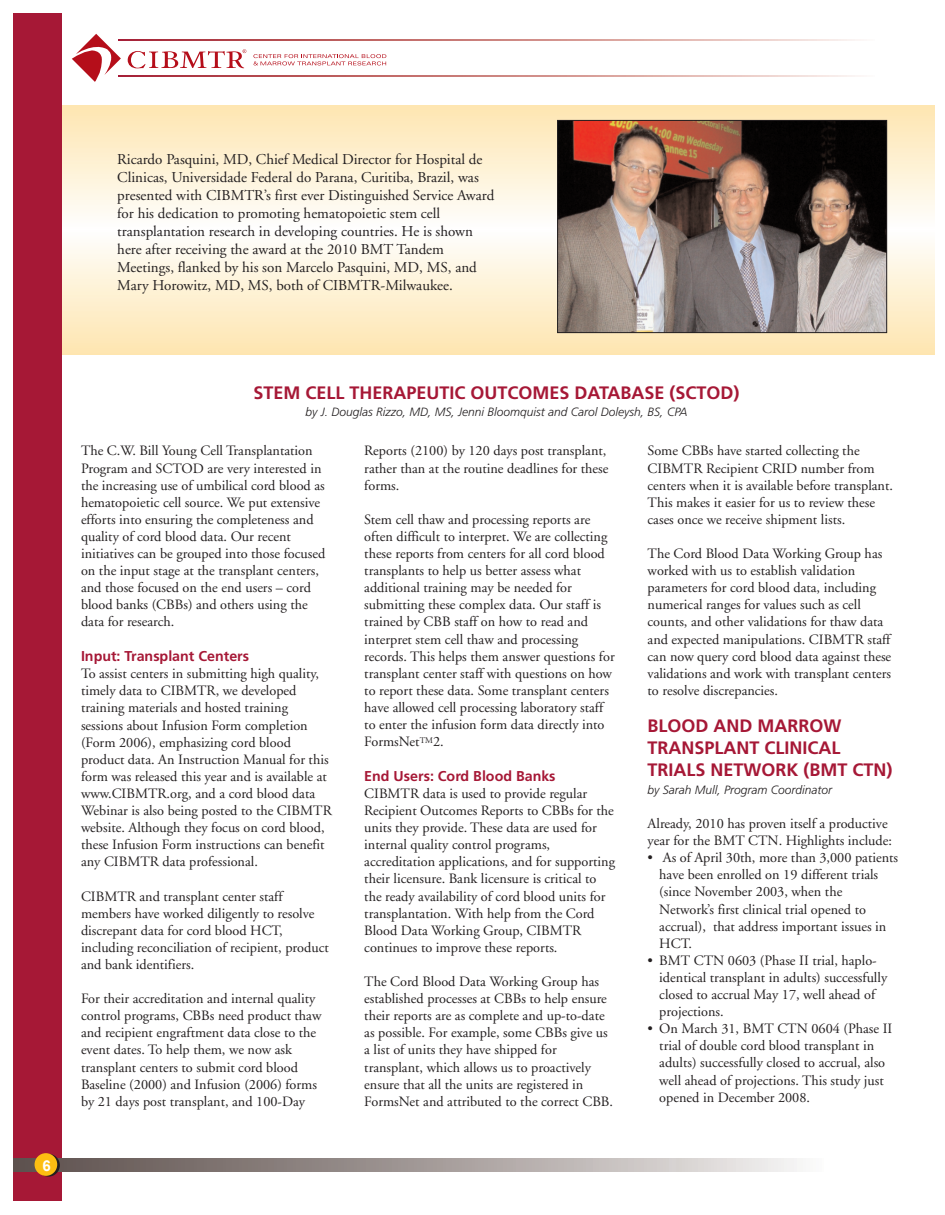
<style>
.page{position:relative;width:945px;height:1215px;background:#fff}
.page>*{position:absolute;margin:0;border:0;box-sizing:border-box;transform-origin:0 0}
.t1{font:700 18px/21.6px "Frutiger";color:#a61836}
.t2{font:15px/18px "Adobe Garamond";color:#231f20}
.t3{font:700 15px "Arial";color:#fff}
.t4{font:14.25px/17.1px "Adobe Garamond";color:#231f20}
.t5{font:700 14.25px "Frutiger";color:#a61836}
.t6{font:italic 300 12px "Frutiger";color:#231f20}
</style>
<div class="page">
<svg style="left:62px;top:105px;width:872px;height:249px"></svg>
<div style="left:14px;top:14px;width:48px;height:1188px;background:#a61836"></div>
<svg style="left:14px;top:1158px;width:783px;height:14px;background:#a49c99"></svg>
<svg style="left:37px;top:1154px;width:23px;height:23px"></svg>
<div style="left:35px;top:1153px;width:22px;height:23px;background:#fdbe12;border-radius:50%"></div>
<svg style="left:72px;top:34px;width:49px;height:48px"></svg>
<svg style="left:253px;top:54px;width:133px;height:11px"></svg>
<svg style="left:128px;top:49px;width:118px;height:19px"></svg>
<svg style="left:118px;top:39px;width:737px;height:2px"></svg>
<svg style="left:118px;top:75px;width:737px;height:2px"></svg>
<img style="left:559px;top:122px;width:326px;height:209px">
<div style="left:557px;top:120px;width:330px;height:213px;border:1px solid #231f20"></div>
<p class="t2" style="left:117px;top:152px;width:379px">Ricardo Pasquini, MD, Chief Medical Director for Hospital de Clinicas, Universidade Federal do Parana, Curitiba, Brazil, was presented with CIBMTR’s first ever Distinguished Service Award for his dedication to promoting hematopoietic stem cell transplantation research in developing countries. He is shown here after receiving the award at the 2010 BMT Tandem Meetings, flanked by his son Marcelo Pasquini, MD, MS, and Mary Horowitz, MD, MS, both of CIBMTR-Milwaukee.</p>
<p class="t3" style="left:42px;top:1157px;width:10px">6</p>
<p class="t1" style="left:253px;top:383px;width:488px">STEM CELL THERAPEUTIC OUTCOMES DATABASE (SCTOD)</p>
<p class="t6" style="left:306px;top:407px;width:383px">by J. Douglas Rizzo, MD, MS, Jenni Bloomquist and Carol Doleysh, BS, CPA</p>
<p class="t4" style="left:81px;top:444px;width:246px">The C.W. Bill Young Cell Transplantation Program and SCTOD are very interested in the increasing use of umbilical cord blood as hematopoietic cell source. We put extensive efforts into ensuring the completeness and quality of cord blood data. Our recent initiatives can be grouped into those focused on the input stage at the transplant centers, and those focused on the end users – cord blood banks (CBBs) and others using the data for research.</p>
<p class="t5" style="left:81px;top:650px;width:170px">Input: Transplant Centers</p>
<p class="t4" style="left:81px;top:666px;width:252px">To assist centers in submitting high quality, timely data to CIBMTR, we developed training materials and hosted training sessions about Infusion Form completion (Form 2006), emphasizing cord blood product data. An Instruction Manual for this form was released this year and is available at www.CIBMTR.org, and a cord blood data Webinar is also being posted to the CIBMTR website. Although they focus on cord blood, these Infusion Form instructions can benefit any CIBMTR data professional.</p>
<p class="t4" style="left:81px;top:889px;width:249px">CIBMTR and transplant center staff members have worked diligently to resolve discrepant data for cord blood HCT, including reconciliation of recipient, product and bank identifiers.</p>
<p class="t4" style="left:81px;top:991px;width:242px">For their accreditation and internal quality control programs, CBBs need product thaw and recipient engraftment data close to the event dates. To help them, we now ask transplant centers to submit cord blood Baseline (2000) and Infusion (2006) forms by 21 days post transplant, and 100-Day</p>
<p class="t4" style="left:364px;top:444px;width:246px">Reports (2100) by 120 days post transplant, rather than at the routine deadlines for these forms.</p>
<p class="t4" style="left:364px;top:512px;width:252px">Stem cell thaw and processing reports are often difficult to interpret. We are collecting these reports from centers for all cord blood transplants to help us better assess what additional training may be needed for submitting these complex data. Our staff is trained by CBB staff on how to read and interpret stem cell thaw and processing records. This helps them answer questions for transplant center staff with questions on how to report these data. Some transplant centers have allowed cell processing laboratory staff to enter the infusion form data directly into FormsNet<sup>TM</sup>2.</p>
<p class="t5" style="left:364px;top:770px;width:193px">End Users: Cord Blood Banks</p>
<p class="t4" style="left:364px;top:786px;width:252px">CIBMTR data is used to provide regular Recipient Outcomes Reports to CBBs for the units they provide. These data are used for internal quality control programs, accreditation applications, and for supporting their licensure. Bank licensure is critical to the ready availability of cord blood units for transplantation. With help from the Cord Blood Data Working Group, CIBMTR continues to improve these reports.</p>
<p class="t4" style="left:364px;top:974px;width:250px">The Cord Blood Data Working Group has established processes at CBBs to help ensure their reports are as complete and up-to-date as possible. For example, some CBBs give us a list of units they have shipped for transplant, which allows us to proactively ensure that all the units are registered in FormsNet and attributed to the correct CBB.</p>
<p class="t4" style="left:648px;top:444px;width:247px">Some CBBs have started collecting the CIBMTR Recipient CRID number from centers when it is available before transplant.<br>This makes it easier for us to review these cases once we receive shipment lists.</p>
<p class="t4" style="left:648px;top:546px;width:245px">The Cord Blood Data Working Group has worked with us to establish validation parameters for cord blood data, including numerical ranges for values such as cell counts, and other validations for thaw data and expected manipulations. CIBMTR staff can now query cord blood data against these validations and work with transplant centers to resolve discrepancies.</p>
<p class="t1" style="left:648px;top:717px;width:247px">BLOOD AND MARROW<br>TRANSPLANT CLINICAL<br>TRIALS NETWORK (BMT CTN)</p>
<p class="t6" style="left:648px;top:785px;width:186px">by Sarah Mull, Program Coordinator</p>
<p class="t4" style="left:648px;top:816px;width:246px">Already, 2010 has proven itself a productive year for the BMT CTN. Highlights include:</p>
<p class="t4" style="left:659px;top:850px;width:240px;text-indent:-12px">• As of April 30th, more than 3,000 patients have been enrolled on 19 different trials (since November 2003, when the Network’s first clinical trial opened to accrual), that address important issues in HCT.</p>
<p class="t4" style="left:659px;top:953px;width:229px;text-indent:-12px">• BMT CTN 0603 (Phase II trial, haplo&shy;identical transplant in adults) successfully closed to accrual May 17, well ahead of projections.</p>
<p class="t4" style="left:659px;top:1021px;width:235px;text-indent:-12px">• On March 31, BMT CTN 0604 (Phase II trial of double cord blood transplant in adults) successfully closed to accrual, also well ahead of projections. This study just opened in December 2008.</p>
</div>
